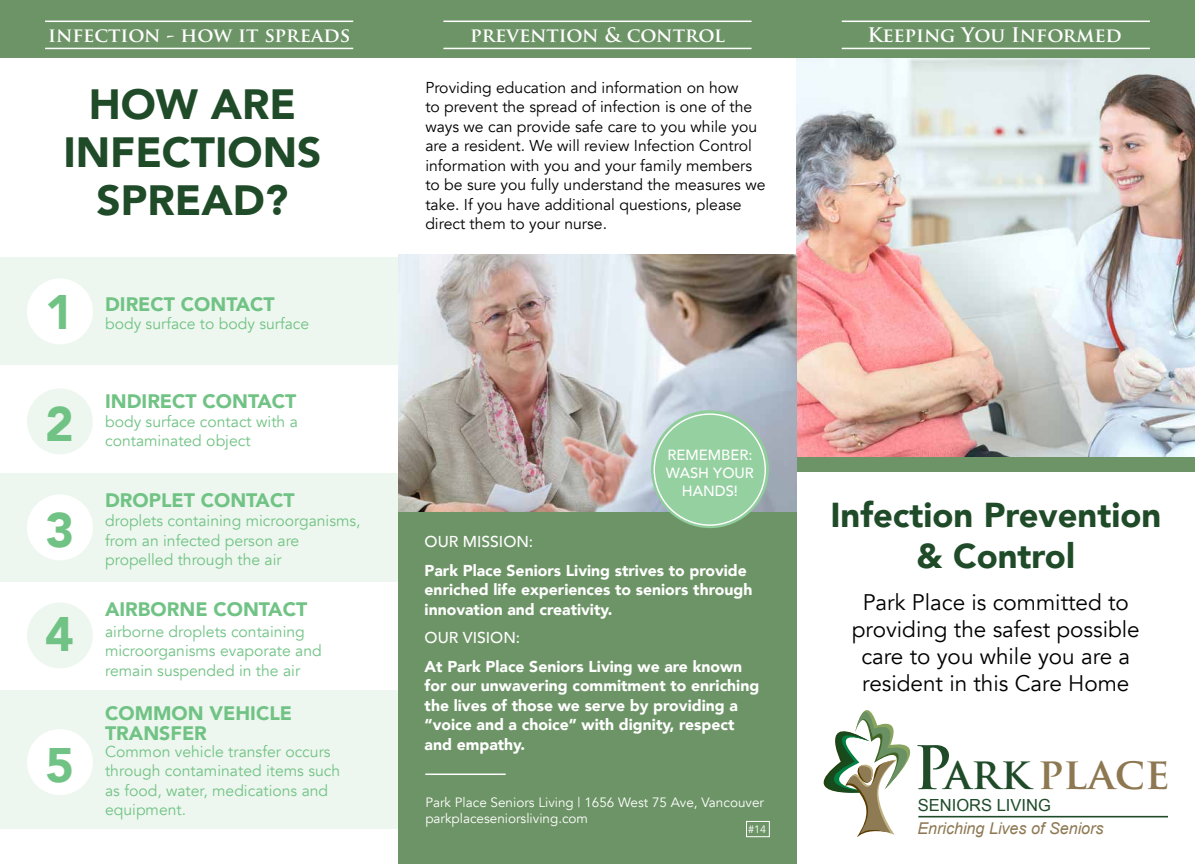
<style>
.page{position:relative;width:1195px;height:864px;background:#fff}
.page>*{position:absolute;margin:0;border:0;box-sizing:border-box;transform-origin:0 0}
.t1{font:700 58.35px "Trajan Pro";color:#1f4b29}
.t2{font:900 48.45px/105px "Avenir";color:#71c385;text-align:justify}
.t3{font:700 43.05px "Trajan Pro";color:#8d7852}
.t4{font:900 42.3px/48px "Avenir";color:#1f4b29;text-align:center}
.t5{font:900 34.5px/41.4px "Avenir";color:#1f4b29;text-align:center}
.t6{font:22.5px/27px "Avenir";color:#000;text-align:center}
.t7{font:700 19.65px "Trajan Pro";color:#fff}
.t8{font:900 19.5px/19.5px "Avenir";color:#71c385}
.t9{font:16.65px "Arial";color:#1f4b29}
.t10{font:italic 16.2px "Arial";color:#8d7852}
.t11{font:15.75px/19.5px "Avenir";color:#71c385}
.t12{font:15.75px/19.5px "Avenir";color:#000}
.t13{font:900 15.75px/19.5px "Avenir";color:#fff}
.t14{font:500 15.75px "Avenir";color:#fff}
.t15{font:500 14.7px/18px "Avenir";color:#fff;text-align:center}
.t16{font:13.5px/16.5px "Avenir";color:#fff}
.t17{font:10.8px "Avenir";color:#fff}
.s1{color:#1f4b29}
</style>
<div class="page">
<div style="left:0;top:257px;width:398px;height:108px;background:#eef7ef"></div>
<div style="left:0;top:473px;width:398px;height:108px;background:#eef7ef"></div>
<div style="left:0;top:691px;width:398px;height:138px;background:#eef7ef"></div>
<div style="left:398px;top:511px;width:398px;height:353px;background:#6d9466"></div>
<img style="left:796px;top:58px;width:399px;height:399px">
<div style="left:796px;top:457px;width:399px;height:15px;background:#6d9466"></div>
<div style="left:0;top:0;width:1195px;height:58px;background:#6d9466"></div>
<hr style="left:918px;top:816px;width:250px;height:1px;background:#1f4b29">
<hr style="left:842px;top:48px;width:308px;height:1px;background:#fff">
<hr style="left:443px;top:48px;width:308px;height:1px;background:#fff">
<hr style="left:425px;top:774px;width:81px;height:1px;background:#fff">
<hr style="left:45px;top:48px;width:308px;height:1px;background:#fff">
<hr style="left:842px;top:21px;width:308px;height:1px;background:#fff">
<hr style="left:443px;top:21px;width:308px;height:1px;background:#fff">
<hr style="left:45px;top:21px;width:308px;height:1px;background:#fff">
<img style="left:398px;top:255px;width:398px;height:256px">
<svg style="left:796px;top:687px;width:140px;height:155px"></svg>
<div style="left:746px;top:821px;width:23px;height:16px;border:1px solid #fff"></div>
<div style="left:27px;top:278px;width:66px;height:66px;background:#fff;border-radius:50%"></div>
<div style="left:27px;top:388px;width:66px;height:66px;background:#eef7ef;border-radius:50%"></div>
<div style="left:27px;top:494px;width:66px;height:66px;background:#fff;border-radius:50%"></div>
<div style="left:27px;top:602px;width:66px;height:66px;background:#eef7ef;border-radius:50%"></div>
<div style="left:27px;top:729px;width:66px;height:66px;background:#fff;border-radius:50%"></div>
<svg style="left:651px;top:410px;width:118px;height:118px"></svg>
<div style="left:654px;top:414px;width:111px;height:111px;background:#95d0a0;border-radius:50%"></div>
<p class="t7" style="left:48px;top:23px;width:304px">infection - how it spreads</p>
<p class="t7" style="left:470px;top:22px;width:256px">prevention &amp; control</p>
<p class="t7" style="left:867px;top:22px;width:256px">Keeping You Informed</p>
<h3 class="t4" style="left:63px;top:80px;width:260px">HOW ARE<br>INFECTIONS<br>SPREAD?</h3>
<h2 class="t2" style="left:45px;top:258px;width:30px">1</h2>
<h2 class="t2" style="left:45px;top:370px;width:31px">2<br>3<br>4</h2>
<h2 class="t2" style="left:46px;top:711px;width:30px">5</h2>
<p class="t8" style="left:105px;top:294px;width:171px">DIRECT CONTACT</p>
<p class="t11" style="left:105px;top:315px;width:206px">body surface to body surface</p>
<p class="t8" style="left:105px;top:391px;width:193px">INDIRECT CONTACT</p>
<p class="t11" style="left:105px;top:412px;width:194px">body surface contact with a contaminated object</p>
<p class="t8" style="left:105px;top:490px;width:191px">DROPLET CONTACT</p>
<p class="t11" style="left:105px;top:511px;width:257px">droplets containing microorganisms, from an infected person are propelled through the air</p>
<p class="t8" style="left:105px;top:598px;width:204px">AIRBORNE CONTACT</p>
<p class="t11" style="left:105px;top:622px;width:218px">airborne droplets containing microorganisms evaporate and remain suspended in the air</p>
<p class="t8" style="left:105px;top:703px;width:188px">COMMON VEHICLE<br>TRANSFER</p>
<p class="t11" style="left:105px;top:742px;width:237px">Common vehicle transfer occurs through contaminated items such as food, water, medications and equipment.</p>
<p class="t12" style="left:425px;top:78px;width:342px">Providing education and information on how<br>to prevent the spread of infection is one of the ways we can provide safe care to you while you are a resident. We will review Infection Control information with you and your family members to be sure you fully understand the measures we take. If you have additional questions, please direct them to your nurse.</p>
<p class="t15" style="left:666px;top:446px;width:89px">REMEMBER:<br>WASH YOUR<br>HANDS!</p>
<p class="t14" style="left:424px;top:528px;width:110px">OUR MISSION:</p>
<p class="t13" style="left:424px;top:560px;width:329px">Park Place Seniors Living strives to provide enriched life experiences to seniors through innovation and creativity.</p>
<p class="t14" style="left:424px;top:624px;width:97px">OUR VISION:</p>
<p class="t13" style="left:424px;top:656px;width:336px">At Park Place Seniors Living we are known for our unwavering commitment to enriching the lives of those we serve by providing a “voice and a choice” with dignity, respect and empathy.</p>
<p class="t16" style="left:425px;top:794px;width:340px">Park Place Seniors Living | 1656 West 75 Ave, Vancouver parkplaceseniorsliving.com</p>
<p class="t17" style="left:748px;top:823px;width:20px">#14</p>
<h3 class="t5" style="left:830px;top:493px;width:332px">Infection Prevention &amp; Control</h3>
<h3 class="t6" style="left:852px;top:589px;width:289px">Park Place is committed to providing the safest possible care to you while you are a resident in this Care Home</h3>
<h1 class="t1" style="left:914px;top:732px;width:39px">P</h1>
<h3 class="t3" style="left:944px;top:747px;width:227px"><span class="s1">ark</span> place</h3>
<p class="t9" style="left:918px;top:794px;width:135px">SENIORS LIVING</p>
<p class="t10" style="left:917px;top:817px;width:188px">Enriching Lives of Seniors</p>
</div>
